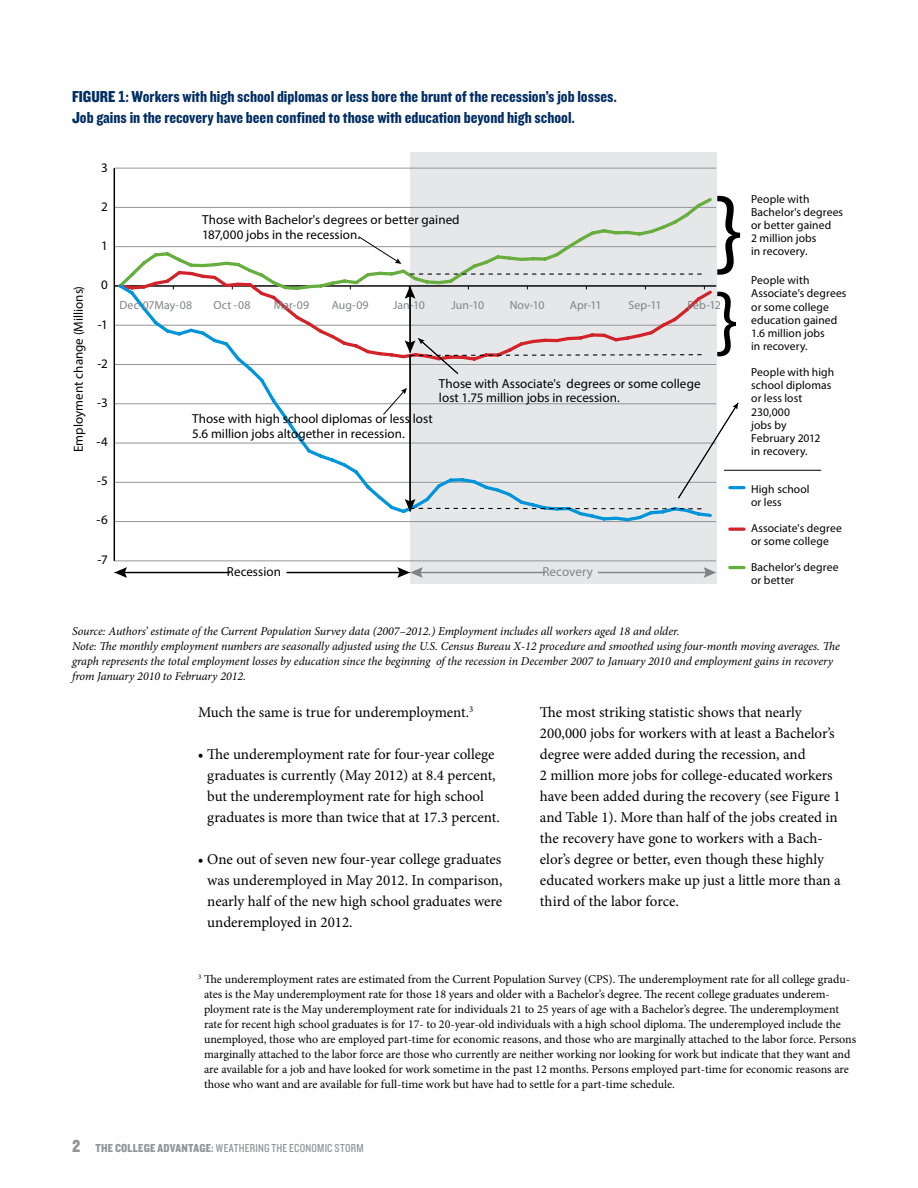
<style>
.page{position:relative;width:918px;height:1188px;background:#fff}
.page>*{position:absolute;margin:0;border:0;box-sizing:border-box;transform-origin:0 0}
.t1{font:16.5px/21px "Knockout HTF Listings Two Bold";color:#002d62}
.t2{font:15px/21px "Minion Pro";letter-spacing:-.005em;color:#000}
.t3{font:13.05px/14.5px "Knockout HTF Listings Two";letter-spacing:.005em;color:#000}
.t4{font:13.05px "Knockout HTF Listings Two Bold";letter-spacing:.005em;color:#000}
.t5{font:13.05px "Knockout HTF Listings Two Bold";letter-spacing:.005em;color:#808285}
.t6{font:12px/15px "Minion Pro";letter-spacing:-.005em;color:#000}
.t7{font:italic 12px/15px "Minion Pro";letter-spacing:-.01em;color:#000}
.t8{font:12px "Knockout HTF Listings Two";letter-spacing:.02em;color:#939598}
.t9{font:11.85px "Knockout HTF Listings Two";letter-spacing:.01em;color:#808285}
.t10{font:11.55px/13px "Knockout HTF Listings Two";letter-spacing:.01em;color:#000}
.s1{font-family:"Knockout HTF70 Full Welterwt";font-size:18px}
.s2{font-family:"Knockout HTF Listings Two Bold"}
</style>
<div class="page">
<div style="left:410px;top:152px;width:306px;height:432px;background:#e6e7e8"></div>
<hr style="left:114px;top:561px;width:602px;height:1px;background:#939598">
<hr style="left:114px;top:521px;width:602px;height:1px;background:#939598">
<hr style="left:114px;top:482px;width:602px;height:1px;background:#939598">
<hr style="left:114px;top:443px;width:602px;height:1px;background:#939598">
<hr style="left:114px;top:403px;width:602px;height:1px;background:#939598">
<hr style="left:114px;top:364px;width:602px;height:1px;background:#939598">
<hr style="left:114px;top:325px;width:602px;height:1px;background:#939598">
<hr style="left:114px;top:246px;width:602px;height:1px;background:#939598">
<hr style="left:114px;top:207px;width:602px;height:1px;background:#939598">
<hr style="left:114px;top:168px;width:602px;height:1px;background:#939598">
<hr style="left:114px;top:168px;width:1px;height:393px;background:#000">
<hr style="left:114px;top:285px;width:602px;height:2px;background:#000">
<svg style="left:116px;top:198px;width:599px;height:89px"></svg>
<svg style="left:116px;top:281px;width:598px;height:242px"></svg>
<svg style="left:717px;top:196px;width:23px;height:79px"></svg>
<svg style="left:717px;top:292px;width:19px;height:64px"></svg>
<hr style="left:123px;top:572px;width:107px;height:1px;background:#000">
<svg style="left:114px;top:567px;width:13px;height:11px"></svg>
<hr style="left:287px;top:572px;width:114px;height:1px;background:#000">
<hr style="left:419px;top:572px;width:126px;height:1px;background:#808285">
<svg style="left:397px;top:567px;width:26px;height:11px"></svg>
<hr style="left:598px;top:572px;width:110px;height:1px;background:#808285">
<svg style="left:704px;top:567px;width:12px;height:11px"></svg>
<svg style="left:358px;top:236px;width:43px;height:28px"></svg>
<svg style="left:405px;top:286px;width:4px;height:13px"></svg>
<svg style="left:405px;top:499px;width:10px;height:13px"></svg>
<svg style="left:382px;top:388px;width:25px;height:28px"></svg>
<svg style="left:405px;top:338px;width:4px;height:37px"></svg>
<svg style="left:706px;top:403px;width:32px;height:96px"></svg>
<hr style="left:724px;top:470px;width:97px;height:1px;background:#000">
<hr style="left:730px;top:486px;width:14px;height:3px;background:#0095da">
<hr style="left:730px;top:528px;width:14px;height:3px;background:#d2232a">
<hr style="left:730px;top:566px;width:14px;height:3px;background:#67ae3e">
<svg style="left:409px;top:273px;width:297px;height:237px"></svg>
<h1 class="t1" style="left:72px;top:87px;width:547px">FIGURE 1: Workers with high school diplomas or less bore the brunt of the recession’s job losses.<br>Job gains in the recovery have been confined to those with education beyond high school.</h1>
<p class="t4" style="left:70px;top:452px;width:168px;rotate:-90deg">Employment change (Millions)</p>
<p class="t3" style="left:101px;top:160px;width:8px">3</p>
<p class="t3" style="left:101px;top:199px;width:8px">2</p>
<p class="t3" style="left:101px;top:238px;width:8px">1</p>
<p class="t3" style="left:101px;top:278px;width:8px">0</p>
<p class="t3" style="left:98px;top:317px;width:11px">-1</p>
<p class="t3" style="left:98px;top:356px;width:12px">-2</p>
<p class="t3" style="left:97px;top:395px;width:12px">-3</p>
<p class="t3" style="left:97px;top:434px;width:13px">-4</p>
<p class="t3" style="left:97px;top:473px;width:12px">-5</p>
<p class="t3" style="left:96px;top:512px;width:13px">-6</p>
<p class="t3" style="left:98px;top:552px;width:12px">-7</p>
<p class="t3" style="left:202px;top:213px;width:259px">Those with Bachelor's degrees or better gained<br>187,000 jobs in the recession.</p>
<p class="t9" style="left:120px;top:298px;width:74px">Dec-07May-08</p>
<p class="t9" style="left:214px;top:298px;width:38px">Oct -08</p>
<p class="t9" style="left:274px;top:298px;width:37px">Mar-09</p>
<p class="t9" style="left:332px;top:298px;width:39px">Aug-09</p>
<p class="t9" style="left:393px;top:298px;width:33px">Jan-10</p>
<p class="t9" style="left:451px;top:298px;width:34px">Jun-10</p>
<p class="t9" style="left:510px;top:298px;width:36px">Nov-10</p>
<p class="t9" style="left:570px;top:298px;width:33px">Apr-11</p>
<p class="t9" style="left:628px;top:298px;width:35px">Sep-11</p>
<p class="t9" style="left:687px;top:298px;width:35px">Feb-12</p>
<p class="t3" style="left:439px;top:376px;width:263px">Those with Associate's degrees or some college lost 1.75 million jobs in recession.</p>
<p class="t3" style="left:192px;top:411px;width:242px">Those with high school diplomas or less lost<br>5.6 million jobs altogether in recession.</p>
<p class="t4" style="left:227px;top:563px;width:56px">Recession</p>
<p class="t5" style="left:543px;top:563px;width:52px">Recovery</p>
<p class="t10" style="left:751px;top:192px;width:94px">People with<br>Bachelor's degrees or better gained<br>2 million jobs<br>in recovery.</p>
<p class="t10" style="left:751px;top:274px;width:97px">People with<br>Associate's degrees or some college education gained<br>1.6 million jobs<br>in recovery.</p>
<p class="t10" style="left:751px;top:366px;width:85px">People with high school diplomas or less lost<br>230,000<br>jobs by<br>February 2012<br>in recovery.</p>
<p class="t10" style="left:751px;top:482px;width:60px">High school or less</p>
<p class="t10" style="left:751px;top:521px;width:92px">Associate's degree or some college</p>
<p class="t10" style="left:751px;top:560px;width:89px">Bachelor's degree or better</p>
<p class="t7" style="left:72px;top:624px;width:769px">Source: Authors’ estimate of the Current Population Survey data (2007–2012.) Employment includes all workers aged 18 and older.<br>Note: The monthly employment numbers are seasonally adjusted using the U.S. Census Bureau X-12 procedure and smoothed using four-month moving averages. The graph represents the total employment losses by education since the beginning of the recession in December 2007 to January 2010 and employment gains in recovery from January 2010 to February 2012.</p>
<p class="t2" style="left:198px;top:702px;width:277px">Much the same is true for underemployment.<sup>3</sup></p>
<p class="t2" style="left:207px;top:744px;width:294px;text-indent:-9px">• The underemployment rate for four-year college graduates is currently (May 2012) at 8.4 percent, but the underemployment rate for high school graduates is more than twice that at 17.3 percent.</p>
<p class="t2" style="left:207px;top:849px;width:297px;text-align:justify;text-indent:-9px">• One out of seven new four-year college graduates was underemployed in May 2012. In comparison, nearly half of the new high school graduates were underemployed in 2012.</p>
<p class="t2" style="left:540px;top:702px;width:302px">The most striking statistic shows that nearly 200,000 jobs for workers with at least a Bachelor’s degree were added during the recession, and<br>2 million more jobs for college-educated workers have been added during the recovery (see Figure 1 and Table 1). More than half of the jobs created in the recovery have gone to workers with a Bach&shy;elor’s degree or better, even though these highly educated workers make up just a little more than a third of the labor force.</p>
<p class="t6" style="left:204px;top:971px;width:654px;text-indent:-6px"><sup>3</sup> The underemployment rates are estimated from the Current Population Survey (CPS). The underemployment rate for all college gradu&shy;ates is the May underemployment rate for those 18 years and older with a Bachelor’s degree. The recent college graduates underem&shy;ployment rate is the May underemployment rate for individuals 21 to 25 years of age with a Bachelor’s degree. The underemployment rate for recent high school graduates is for 17- to 20-year-old individuals with a high school diploma. The underemployed include the unemployed, those who are employed part-time for economic reasons, and those who are marginally attached to the labor force. Persons marginally attached to the labor force are those who currently are neither working nor looking for work but indicate that they want and are available for a job and have looked for work sometime in the past 12 months. Persons employed part-time for economic reasons are those who want and are available for full-time work but have had to settle for a part-time schedule.</p>
<p class="t8" style="left:72px;top:1142px;width:293px"><span class="s1">2</span> <span class="s2">THE COLLEGE ADVANTAGE:</span> WEATHERING THE ECONOMIC STORM</p>
</div>
